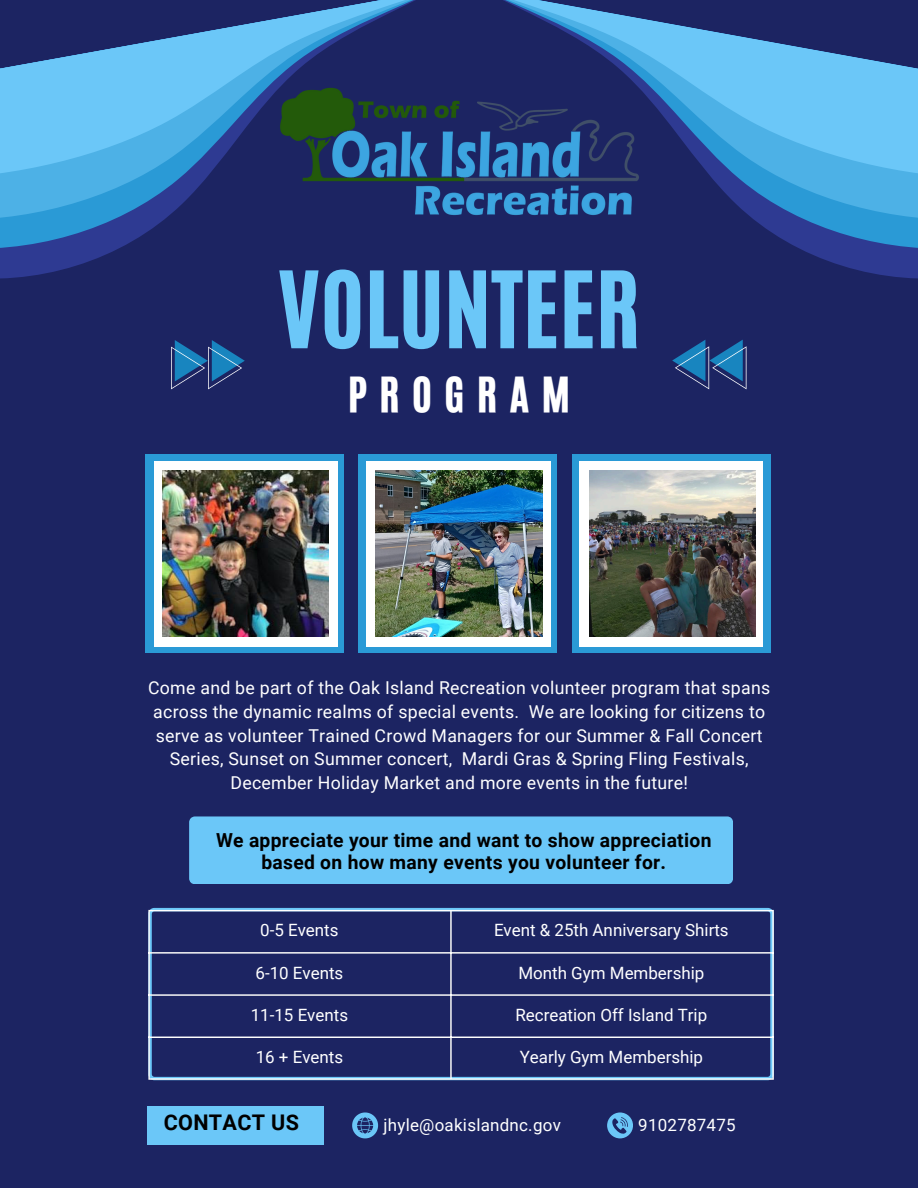
<style>
.page{position:relative;width:918px;height:1188px;background:#1c2462}
.page>*{position:absolute;margin:0;border:0;box-sizing:border-box;transform-origin:0 0}
.t1{font:88.05px "CA Generated";letter-spacing:.015em;color:#6bc7f8}
.t2{font:40.65px "CA Generated";letter-spacing:.31em;color:#fff}
.t3{font:700 21.6px "Roboto";letter-spacing:.015em;color:#000}
.t4{font:700 19.35px/22.4px "Roboto";letter-spacing:.015em;color:#000;text-align:center}
.t5{font:17.7px/23.7px "Roboto";letter-spacing:.015em;color:#fff;text-align:center}
.t6{font:16.95px "Roboto";color:#fff}
</style>
<div class="page">
<svg style="left:779px;top:237px;width:139px;height:32px;fill:#2e3a92"></svg>
<svg style="left:723px;top:191px;width:195px;height:46px;background:#2f77b9"></svg>
<svg style="left:503px;top:0;width:415px;height:191px"></svg>
<svg style="left:0;top:237px;width:139px;height:32px;fill:#2e3a92"></svg>
<svg style="left:0;top:191px;width:195px;height:46px;background:#2f77b9"></svg>
<svg style="left:0;top:0;width:416px;height:191px"></svg>
<svg style="left:146px;top:455px;width:198px;height:198px;background:#9dcde5"></svg>
<svg style="left:359px;top:455px;width:198px;height:198px;background:#9dcde6"></svg>
<svg style="left:572px;top:455px;width:198px;height:198px;background:#a3d2ec"></svg>
<img style="left:163px;top:471px;width:166px;height:166px">
<img style="left:376px;top:471px;width:166px;height:166px">
<img style="left:589px;top:471px;width:166px;height:166px">
<svg style="left:148px;top:908px;width:626px;height:170px"></svg>
<div style="left:189px;top:816px;width:544px;height:68px;background:#6bc7f8"></div>
<svg style="left:672px;top:340px;width:74px;height:49px"></svg>
<svg style="left:171px;top:340px;width:74px;height:49px"></svg>
<svg style="left:352px;top:1112px;width:26px;height:26px"></svg>
<div style="left:607px;top:1112px;width:26px;height:26px;background:#6bc7f8;border-radius:50%"></div>
<svg style="left:612px;top:1117px;width:16px;height:17px"></svg>
<div style="left:147px;top:1106px;width:177px;height:38px;background:#6bc7f8"></div>
<img style="left:279px;top:86px;width:361px;height:129px">
<hr style="left:148px;top:911px;width:2px;height:167px;background:#fff">
<hr style="left:450px;top:911px;width:2px;height:167px;background:#fff">
<hr style="left:772px;top:911px;width:2px;height:167px;background:#fff">
<hr style="left:148px;top:910px;width:626px;height:1px;background:#fff">
<hr style="left:148px;top:952px;width:626px;height:2px;background:#fff">
<hr style="left:148px;top:994px;width:626px;height:2px;background:#fff">
<hr style="left:148px;top:1037px;width:626px;height:1px;background:#fff">
<hr style="left:148px;top:1078px;width:626px;height:2px;background:#fff">
<p class="t1" style="left:278px;top:247px;width:363px">VOLUNTEER</p>
<p class="t2" style="left:348px;top:366px;width:223px">PROGRAM</p>
<p class="t5" style="left:148px;top:676px;width:624px">Come and be part of the Oak Island Recreation volunteer program that spans across the dynamic realms of special events. We are looking for citizens to serve as volunteer Trained Crowd Managers for our Summer &amp; Fall Concert Series, Sunset on Summer concert, Mardi Gras &amp; Spring Fling Festivals, December Holiday Market and more events in the future!</p>
<p class="t4" style="left:216px;top:829px;width:497px">We appreciate your time and want to show appreciation based on how many events you volunteer for.</p>
<h1 class="t6" style="left:260px;top:921px;width:80px">0-5 Events</h1>
<p class="t6" style="left:494px;top:921px;width:236px">Event &amp; 25th Anniversary Shirts</p>
<p class="t6" style="left:256px;top:963px;width:89px">6-10 Events</p>
<h2 class="t6" style="left:518px;top:963px;width:187px">Month Gym Membership</h2>
<p class="t6" style="left:251px;top:1005px;width:99px">11-15 Events</p>
<p class="t6" style="left:516px;top:1005px;width:193px">Recreation Off Island Trip</p>
<p class="t6" style="left:256px;top:1047px;width:89px">16 + Events</p>
<p class="t6" style="left:520px;top:1047px;width:185px">Yearly Gym Membership</p>
<p class="t3" style="left:164px;top:1110px;width:137px">CONTACT US</p>
<h5 class="t6" style="left:384px;top:1115px;width:179px">jhyle@oakislandnc.gov</h5>
<h4 class="t6" style="left:638px;top:1115px;width:99px">9102787475</h4>
</div>
